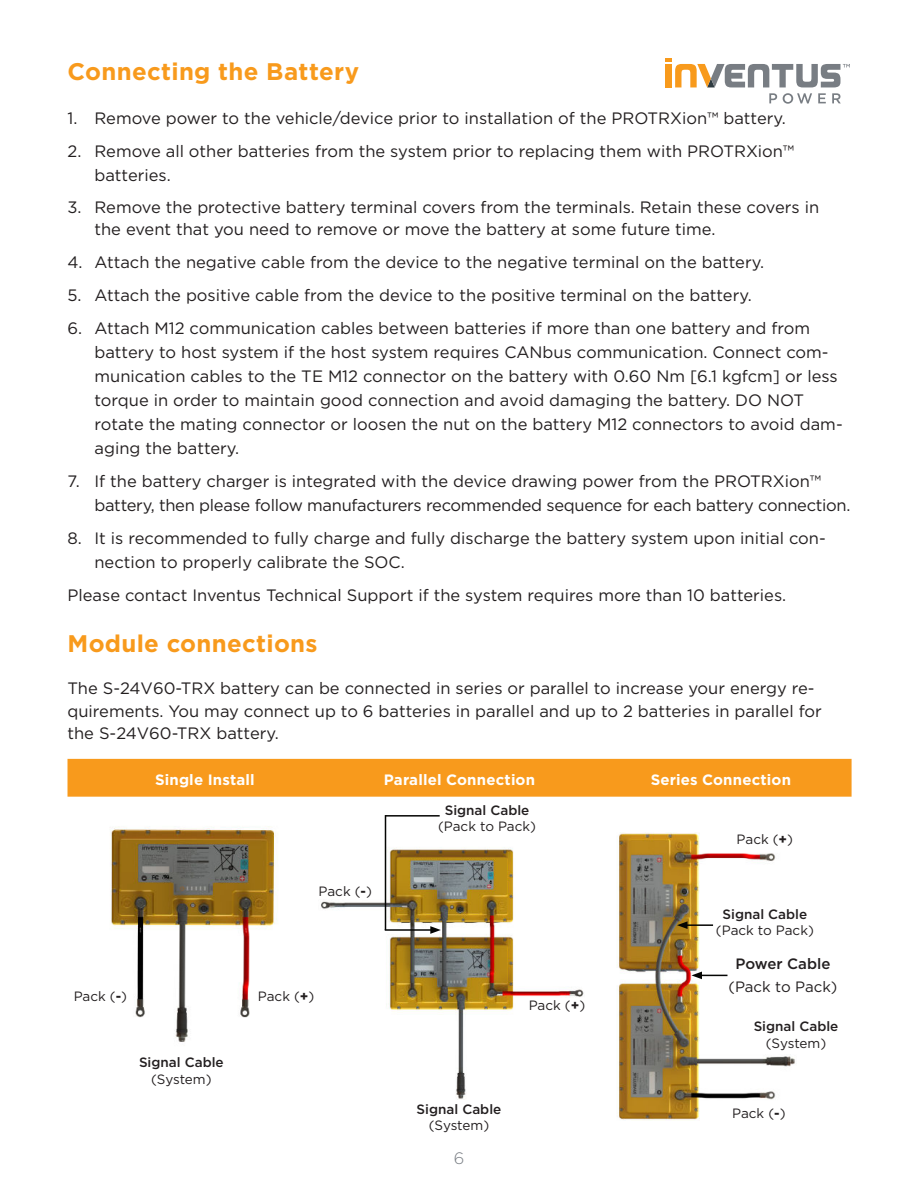
<style>
.page{position:relative;width:918px;height:1188px;background:#fff}
.page>*{position:absolute;margin:0;border:0;box-sizing:border-box;transform-origin:0 0}
.t1{font:700 24px "Gotham";letter-spacing:.015em;color:#f89a1c}
.t2{font:16.5px/24px "Gotham";color:#231f20}
.t3{font:16.5px/24px "Gotham";letter-spacing:-.02em;color:#231f20}
.t4{font:300 16.5px "Gotham";color:#787d83}
.t5{font:700 15px "Gotham";letter-spacing:.01em;color:#fff}
.t6{font:15px "Gotham";color:#231f20}
.t7{font:500 15px "Gotham";color:#231f20}
.t8{font:13.5px "Gotham";letter-spacing:-.01em;color:#231f20}
.t9{font:500 13.5px "Gotham";color:#231f20}
.s1{font-weight:700}
</style>
<div class="page">
<svg style="left:769px;top:93px;width:8px;height:10px"></svg>
<svg style="left:818px;top:93px;width:8px;height:10px"></svg>
<svg style="left:832px;top:93px;width:9px;height:10px"></svg>
<svg style="left:783px;top:93px;width:29px;height:11px"></svg>
<svg style="left:665px;top:58px;width:185px;height:29px"></svg>
<img style="left:321px;top:843px;width:263px;height:256px">
<img style="left:617px;top:833px;width:178px;height:288px">
<img style="left:110px;top:826px;width:167px;height:216px">
<div style="left:68px;top:759px;width:784px;height:38px;background:#f89a1c"></div>
<hr style="left:385px;top:815px;width:1px;height:115px;background:#040503">
<hr style="left:385px;top:929px;width:48px;height:2px;background:#040503">
<svg style="left:430px;top:926px;width:11px;height:8px"></svg>
<hr style="left:385px;top:815px;width:55px;height:2px;background:#040503">
<hr style="left:685px;top:924px;width:28px;height:2px;background:#040503">
<svg style="left:677px;top:921px;width:11px;height:8px"></svg>
<svg style="left:691px;top:972px;width:36px;height:7px"></svg>
<h1 class="t1" style="left:68px;top:61px;width:293px">Connecting the Battery</h1>
<p class="t2" style="left:68px;top:107px;width:720px">1. Remove power to the vehicle/device prior to installation of the PROTRXion™ battery.</p>
<p class="t2" style="left:94px;top:140px;width:701px;text-indent:-27px">2. Remove all other batteries from the system prior to replacing them with PROTRXion™ batteries.</p>
<p class="t2" style="left:94px;top:197px;width:726px;line-height:22.5px;text-indent:-27px">3. Remove the protective battery terminal covers from the terminals. Retain these covers in the event that you need to remove or move the battery at some future time.</p>
<p class="t2" style="left:68px;top:251px;width:698px">4. Attach the negative cable from the device to the negative terminal on the battery.</p>
<p class="t2" style="left:68px;top:284px;width:686px">5. Attach the positive cable from the device to the positive terminal on the battery.</p>
<p class="t2" style="left:94px;top:317px;width:750px;text-indent:-27px">6. Attach M12 communication cables between batteries if more than one battery and from battery to host system if the host system requires CANbus communication. Connect com&shy;munication cables to the TE M12 connector on the battery with 0.60 Nm [6.1 kgfcm] or less torque in order to maintain good connection and avoid damaging the battery. DO NOT rotate the mating connector or loosen the nut on the battery M12 connectors to avoid dam&shy;aging the battery.</p>
<p class="t3" style="left:94px;top:470px;width:757px;text-indent:-27px">7. If the battery charger is integrated with the device drawing power from the PROTRXion™ battery, then please follow manufacturers recommended sequence for each battery connection.</p>
<p class="t2" style="left:94px;top:527px;width:733px;text-indent:-27px">8. It is recommended to fully charge and fully discharge the battery system upon initial con&shy;nection to properly calibrate the SOC.</p>
<p class="t2" style="left:68px;top:584px;width:720px">Please contact Inventus Technical Support if the system requires more than 10 batteries.</p>
<h1 class="t1" style="left:68px;top:632px;width:252px">Module connections</h1>
<p class="t2" style="left:68px;top:678px;width:756px;line-height:22.5px">The S-24V60-TRX battery can be connected in series or parallel to increase your energy re&shy;quirements. You may connect up to 6 batteries in parallel and up to 2 batteries in parallel for the S-24V60-TRX battery.</p>
<p class="t5" style="left:155px;top:773px;width:101px">Single Install</p>
<p class="t5" style="left:384px;top:773px;width:153px">Parallel Connection</p>
<p class="t5" style="left:651px;top:773px;width:142px">Series Connection</p>
<p class="t8" style="left:319px;top:885px;width:55px">Pack (<span class="s1">-</span>)</p>
<p class="t8" style="left:74px;top:990px;width:55px">Pack (<span class="s1">-</span>)</p>
<p class="t9" style="left:139px;top:1057px;width:86px">Signal Cable</p>
<p class="t8" style="left:151px;top:1073px;width:62px">(System)</p>
<p class="t8" style="left:258px;top:990px;width:58px">Pack (<span class="s1">+</span>)</p>
<p class="t9" style="left:445px;top:804px;width:86px">Signal Cable</p>
<p class="t8" style="left:438px;top:821px;width:99px">(Pack to Pack)</p>
<p class="t8" style="left:529px;top:999px;width:58px">Pack (<span class="s1">+</span>)</p>
<p class="t9" style="left:417px;top:1103px;width:86px">Signal Cable</p>
<p class="t8" style="left:429px;top:1119px;width:62px">(System)</p>
<p class="t4" style="left:454px;top:1151px;width:12px">6</p>
<p class="t8" style="left:737px;top:833px;width:58px">Pack (<span class="s1">+</span>)</p>
<p class="t9" style="left:723px;top:908px;width:86px">Signal Cable</p>
<p class="t8" style="left:716px;top:924px;width:99px">(Pack to Pack)</p>
<p class="t7" style="left:735px;top:957px;width:97px">Power Cable</p>
<p class="t6" style="left:729px;top:980px;width:110px">(Pack to Pack)</p>
<p class="t9" style="left:754px;top:1021px;width:86px">Signal Cable</p>
<p class="t8" style="left:766px;top:1037px;width:62px">(System)</p>
<p class="t8" style="left:732px;top:1107px;width:55px">Pack (<span class="s1">-</span>)</p>
</div>
